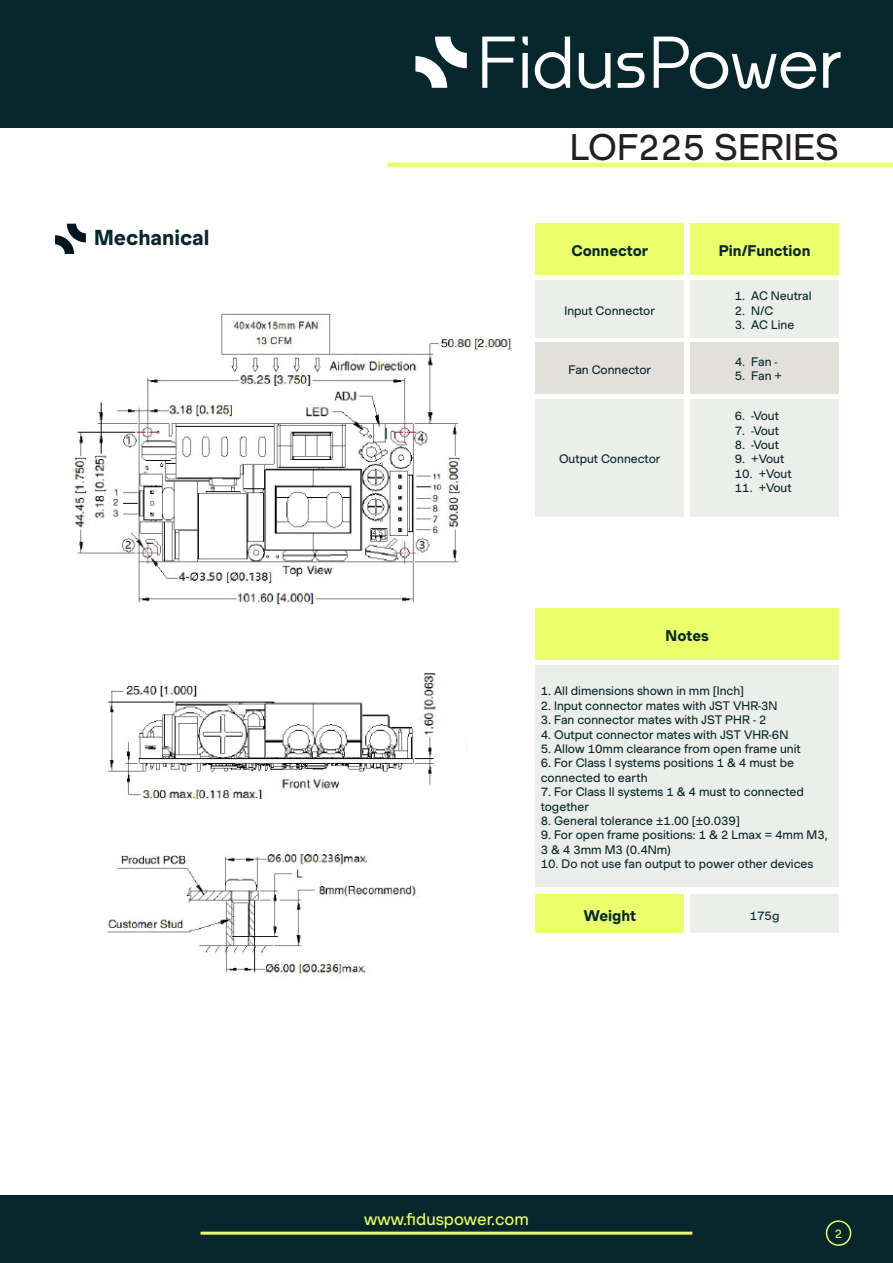
<style>
.page{position:relative;width:893px;height:1263px;background:#fff}
.page>*{position:absolute;margin:0;border:0;box-sizing:border-box;transform-origin:0 0}
.Other_Page_Part_Number{font:36px "Muoto";color:#231f20}
.Green_Titles{font:700 21px "Muoto";color:#07272d}
.t1{font:16.5px "Muoto";color:#eaff6c}
.Data_On_Left{font:700 15px "Muoto";color:#07272d}
.Data_Input{font:12px/14.4px "Muoto";color:#07272d}
.Data_On_Left-2{font:12px "Muoto";color:#07272d}
.Data_On_Left-3{font:12px "Muoto";color:#eaff6c}
</style>
<div class="page">
<div style="left:0;top:0;width:893px;height:128px;background:#07272d"></div>
<div style="left:0;top:1196px;width:893px;height:67px;background:#07272d"></div>
<hr style="left:201px;top:1231px;width:491px;height:3px;background:#eaff6c">
<div style="left:826px;top:1220px;width:25px;height:26px;border:2px solid #eaff6c;border-radius:50%"></div>
<hr style="left:387px;top:163px;width:506px;height:4px;background:#eaff6c">
<div style="left:535px;top:342px;width:149px;height:51px;background:#e3dfda"></div>
<div style="left:690px;top:281px;width:149px;height:57px;background:#eceeea"></div>
<div style="left:690px;top:399px;width:149px;height:118px;background:#eceeea"></div>
<div style="left:690px;top:342px;width:149px;height:51px;background:#e3dfda"></div>
<div style="left:535px;top:399px;width:149px;height:118px;background:#eceeea"></div>
<div style="left:690px;top:224px;width:149px;height:51px;background:#eaff6c"></div>
<div style="left:535px;top:281px;width:149px;height:57px;background:#eceeea"></div>
<div style="left:535px;top:224px;width:149px;height:51px;background:#eaff6c"></div>
<div style="left:535px;top:665px;width:304px;height:222px;background:#eceeea"></div>
<div style="left:535px;top:608px;width:304px;height:51px;background:#eaff6c"></div>
<svg style="left:55px;top:224px;width:31px;height:30px"></svg>
<div style="left:690px;top:895px;width:149px;height:38px;background:#eceeea"></div>
<div style="left:535px;top:895px;width:149px;height:38px;background:#eaff6c"></div>
<svg style="left:482px;top:37px;width:33px;height:51px"></svg>
<svg style="left:522px;top:37px;width:6px;height:51px"></svg>
<svg style="left:535px;top:37px;width:35px;height:52px"></svg>
<svg style="left:579px;top:53px;width:31px;height:36px"></svg>
<svg style="left:617px;top:53px;width:28px;height:35px"></svg>
<svg style="left:654px;top:37px;width:162px;height:52px"></svg>
<svg style="left:823px;top:52px;width:18px;height:36px"></svg>
<svg style="left:415px;top:37px;width:52px;height:51px"></svg>
<img style="left:72px;top:313px;width:440px;height:486px">
<img style="left:105px;top:854px;width:315px;height:123px">
<div style="left:468px;top:358px;width:62px;height:409px;background:#fff"></div>
<p class="Green_Titles" style="left:94px;top:221px;width:117px">Mechanical</p>
<p class="Other_Page_Part_Number" style="left:570px;top:121px;width:271px">LOF225 SERIES</p>
<p class="Data_On_Left" style="left:571px;top:240px;width:78px">Connector</p>
<p class="Data_On_Left" style="left:719px;top:240px;width:93px">Pin/Function</p>
<p class="Data_On_Left-2" style="left:564px;top:302px;width:92px">Input Connector</p>
<p class="Data_On_Left-2" style="left:568px;top:361px;width:84px">Fan Connector</p>
<p class="Data_On_Left-2" style="left:559px;top:450px;width:103px">Output Connector</p>
<p class="Data_On_Left-2" style="left:735px;top:287px;width:78px">1. AC Neutral</p>
<p class="Data_On_Left-2" style="left:735px;top:302px;width:40px">2. N/C</p>
<p class="Data_On_Left-2" style="left:735px;top:316px;width:61px">3. AC Line</p>
<p class="Data_On_Left-2" style="left:735px;top:352px;width:44px">4. Fan -</p>
<p class="Data_On_Left-2" style="left:735px;top:367px;width:49px">5. Fan +</p>
<p class="Data_On_Left-2" style="left:735px;top:407px;width:46px">6. -Vout</p>
<p class="Data_On_Left-2" style="left:735px;top:421px;width:46px">7. -Vout</p>
<p class="Data_On_Left-2" style="left:735px;top:436px;width:46px">8. -Vout</p>
<p class="Data_On_Left-2" style="left:735px;top:450px;width:51px">9. +Vout</p>
<p class="Data_On_Left-2" style="left:735px;top:465px;width:58px">10. +Vout</p>
<p class="Data_On_Left-2" style="left:735px;top:479px;width:58px">11. +Vout</p>
<p class="Data_On_Left" style="left:666px;top:624px;width:45px">Notes</p>
<p class="Data_Input" style="left:541px;top:684px;width:205px">1. All dimensions shown in mm [Inch]</p>
<p class="Data_Input" style="left:541px;top:698px;width:238px">2. Input connector mates with JST VHR-3N</p>
<p class="Data_Input" style="left:541px;top:712px;width:227px">3. Fan connector mates with JST PHR - 2</p>
<p class="Data_Input" style="left:541px;top:727px;width:249px">4. Output connector mates with JST VHR-6N</p>
<p class="Data_Input" style="left:541px;top:741px;width:261px">5. Allow 10mm clearance from open frame unit</p>
<p class="Data_Input" style="left:541px;top:756px;width:255px">6. For Class I systems positions 1 &amp; 4 must be</p>
<p class="Data_Input" style="left:541px;top:770px;width:108px">connected to earth</p>
<p class="Data_Input" style="left:541px;top:784px;width:265px">7. For Class II systems 1 &amp; 4 must to connected</p>
<p class="Data_Input" style="left:541px;top:799px;width:50px">together</p>
<p class="Data_Input" style="left:541px;top:813px;width:201px">8. General tolerance ±1.00 [±0.039]</p>
<p class="Data_Input" style="left:541px;top:828px;width:289px">9. For open frame positions: 1 &amp; 2 Lmax = 4mm M3,<br>3 &amp; 4 3mm M3 (0.4Nm)</p>
<p class="Data_Input" style="left:541px;top:856px;width:274px">10. Do not use fan output to power other devices</p>
<p class="Data_On_Left" style="left:584px;top:904px;width:54px">Weight</p>
<p class="Data_On_Left-2" style="left:750px;top:906px;width:31px">175g</p>
<h3 class="t1" style="left:364px;top:1207px;width:166px">www.fiduspower.com</h3>
<p class="Data_On_Left-3" style="left:835px;top:1225px;width:9px">2</p>
</div>
